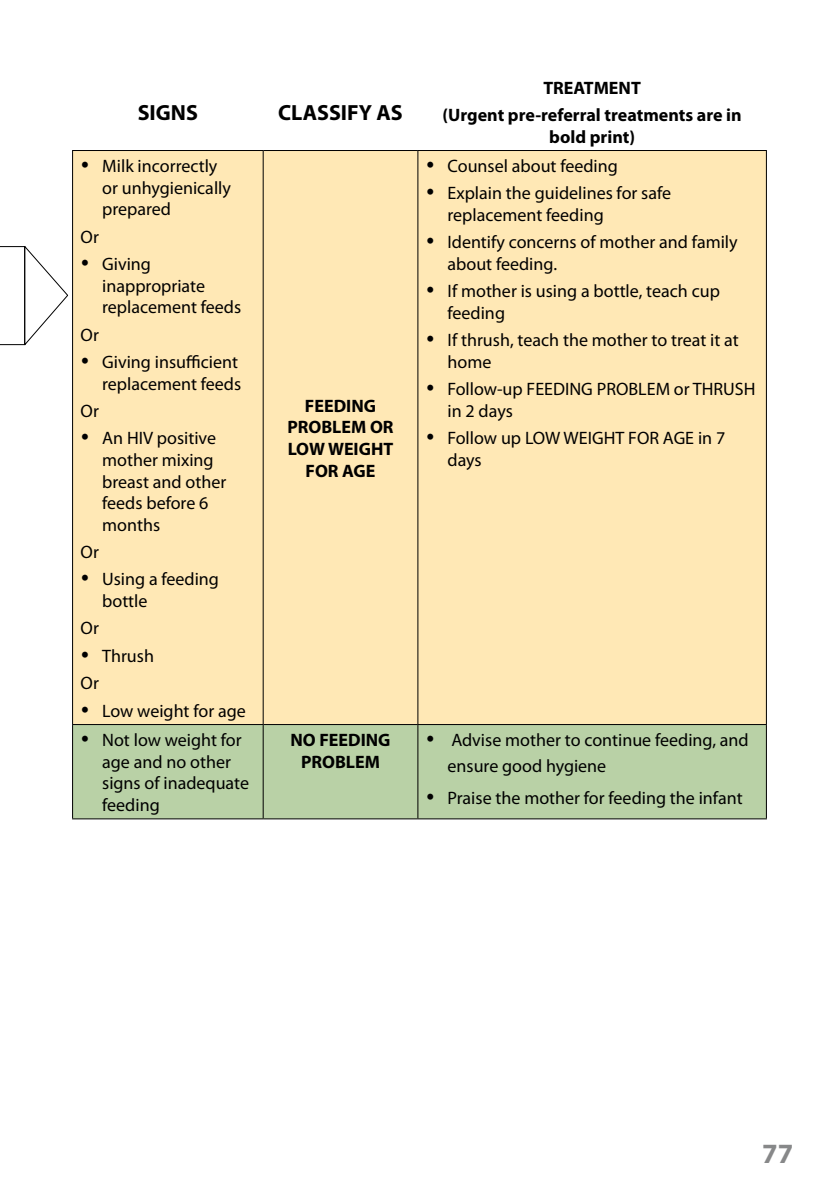
<style>
.page{position:relative;width:840px;height:1191px;background:#fff}
.page>*{position:absolute;margin:0;border:0;box-sizing:border-box;transform-origin:0 0}
.t1{font:700 28px "Myriad Pro";color:#878889}
.t2{font:700 22px "Myriad Pro";color:#000}
.t3{font:20px "Wingdings";color:#000}
.t4{font:18px/21.6px "Myriad Pro";color:#000}
.t5{font:700 18px/21.6px "Myriad Pro";color:#000;text-align:center}
</style>
<div class="page">
<div style="left:73px;top:151px;width:692px;height:573px;background:#ffe8b5"></div>
<div style="left:73px;top:725px;width:692px;height:93px;background:#b9d1a6"></div>
<hr style="left:72px;top:151px;width:1px;height:573px;background:#000">
<hr style="left:72px;top:150px;width:191px;height:1px;background:#000">
<hr style="left:263px;top:150px;width:154px;height:1px;background:#000">
<hr style="left:417px;top:150px;width:349px;height:1px;background:#000">
<hr style="left:262px;top:151px;width:1px;height:573px;background:#000">
<hr style="left:417px;top:151px;width:1px;height:573px;background:#000">
<hr style="left:765px;top:151px;width:1px;height:573px;background:#000">
<hr style="left:72px;top:724px;width:191px;height:1px;background:#000">
<hr style="left:72px;top:725px;width:1px;height:93px;background:#000">
<hr style="left:72px;top:818px;width:191px;height:1px;background:#000">
<hr style="left:263px;top:724px;width:154px;height:1px;background:#000">
<hr style="left:262px;top:725px;width:1px;height:93px;background:#000">
<hr style="left:263px;top:818px;width:154px;height:1px;background:#000">
<hr style="left:417px;top:724px;width:349px;height:1px;background:#000">
<hr style="left:417px;top:725px;width:1px;height:93px;background:#000">
<hr style="left:765px;top:725px;width:1px;height:93px;background:#000">
<hr style="left:417px;top:818px;width:349px;height:1px;background:#000">
<svg style="left:0;top:246px;width:68px;height:100px"></svg>
<svg style="left:427px;top:162px;width:6px;height:33px"></svg>
<p class="t2" style="left:138px;top:98px;width:62px">SIGNS</p>
<p class="t2" style="left:278px;top:98px;width:126px">CLASSIFY AS</p>
<p class="t3" style="left:80px;top:154px;width:11px">•</p>
<p class="t4" style="left:102px;top:155px;width:130px">Milk incorrectly or unhygienically prepared</p>
<p class="t4" style="left:80px;top:225px;width:20px">Or</p>
<p class="t3" style="left:80px;top:252px;width:11px">•</p>
<p class="t4" style="left:102px;top:253px;width:140px">Giving inappropriate replacement feeds</p>
<p class="t4" style="left:80px;top:323px;width:20px">Or</p>
<p class="t3" style="left:80px;top:350px;width:11px">•</p>
<p class="t4" style="left:102px;top:351px;width:140px">Giving insufficient replacement feeds</p>
<p class="t4" style="left:80px;top:400px;width:20px">Or</p>
<p class="t3" style="left:80px;top:426px;width:11px">•</p>
<p class="t4" style="left:102px;top:427px;width:125px">An HIV positive mother mixing breast and other feeds before 6 months</p>
<p class="t4" style="left:80px;top:541px;width:20px">Or</p>
<p class="t3" style="left:80px;top:567px;width:11px">•</p>
<p class="t4" style="left:102px;top:568px;width:118px">Using a feeding bottle</p>
<p class="t4" style="left:80px;top:617px;width:20px">Or</p>
<p class="t3" style="left:80px;top:644px;width:11px">•</p>
<p class="t4" style="left:102px;top:644px;width:53px">Thrush</p>
<p class="t4" style="left:80px;top:672px;width:20px">Or</p>
<p class="t3" style="left:80px;top:698px;width:11px">•</p>
<p class="t4" style="left:102px;top:699px;width:145px">Low weight for age</p>
<p class="t5" style="left:287px;top:394px;width:108px">FEEDING<br>PROBLEM OR<br>LOW WEIGHT<br>FOR AGE</p>
<p class="t3" style="left:425px;top:230px;width:11px">•</p>
<p class="t3" style="left:425px;top:279px;width:11px">•</p>
<p class="t3" style="left:425px;top:328px;width:11px">•</p>
<p class="t3" style="left:425px;top:377px;width:11px">•</p>
<p class="t3" style="left:425px;top:426px;width:11px">•</p>
<p class="t5" style="left:442px;top:73px;width:300px;line-height:27.4px">TREATMENT<br>(Urgent pre-referral treatments are in</p>
<p class="t5" style="left:549px;top:125px;width:87px">bold print)</p>
<p class="t4" style="left:447px;top:152px;width:225px;line-height:27.4px">Counsel about feeding<br>Explain the guidelines for safe</p>
<p class="t4" style="left:447px;top:201px;width:291px;line-height:27.4px">replacement feeding<br>Identify concerns of mother and family</p>
<p class="t4" style="left:447px;top:250px;width:274px;line-height:27.4px">about feeding.<br>If mother is using a bottle, teach cup</p>
<p class="t4" style="left:447px;top:299px;width:292px;line-height:27.4px">feeding<br>If thrush, teach the mother to treat it at</p>
<p class="t4" style="left:447px;top:348px;width:309px;line-height:27.4px">home<br>Follow-up FEEDING PROBLEM or THRUSH</p>
<p class="t4" style="left:447px;top:397px;width:279px;line-height:27.4px">in 2 days<br>Follow up LOW WEIGHT FOR AGE in 7</p>
<p class="t4" style="left:447px;top:449px;width:36px">days</p>
<p class="t3" style="left:80px;top:728px;width:11px">•</p>
<p class="t5" style="left:290px;top:728px;width:102px">NO FEEDING<br>PROBLEM</p>
<p class="t4" style="left:447px;top:726px;width:302px;line-height:26px">Advise mother to continue feeding, and ensure good hygiene</p>
<p class="t4" style="left:447px;top:786px;width:296px">Praise the mother for feeding the infant</p>
<p class="t4" style="left:102px;top:729px;width:148px">Not low weight for age and no other signs of inadequate feeding</p>
<p class="t3" style="left:425px;top:728px;width:11px">•</p>
<p class="t3" style="left:425px;top:786px;width:11px">•</p>
<h1 class="t1" style="left:761px;top:1135px;width:16px">77</h1>
</div>
